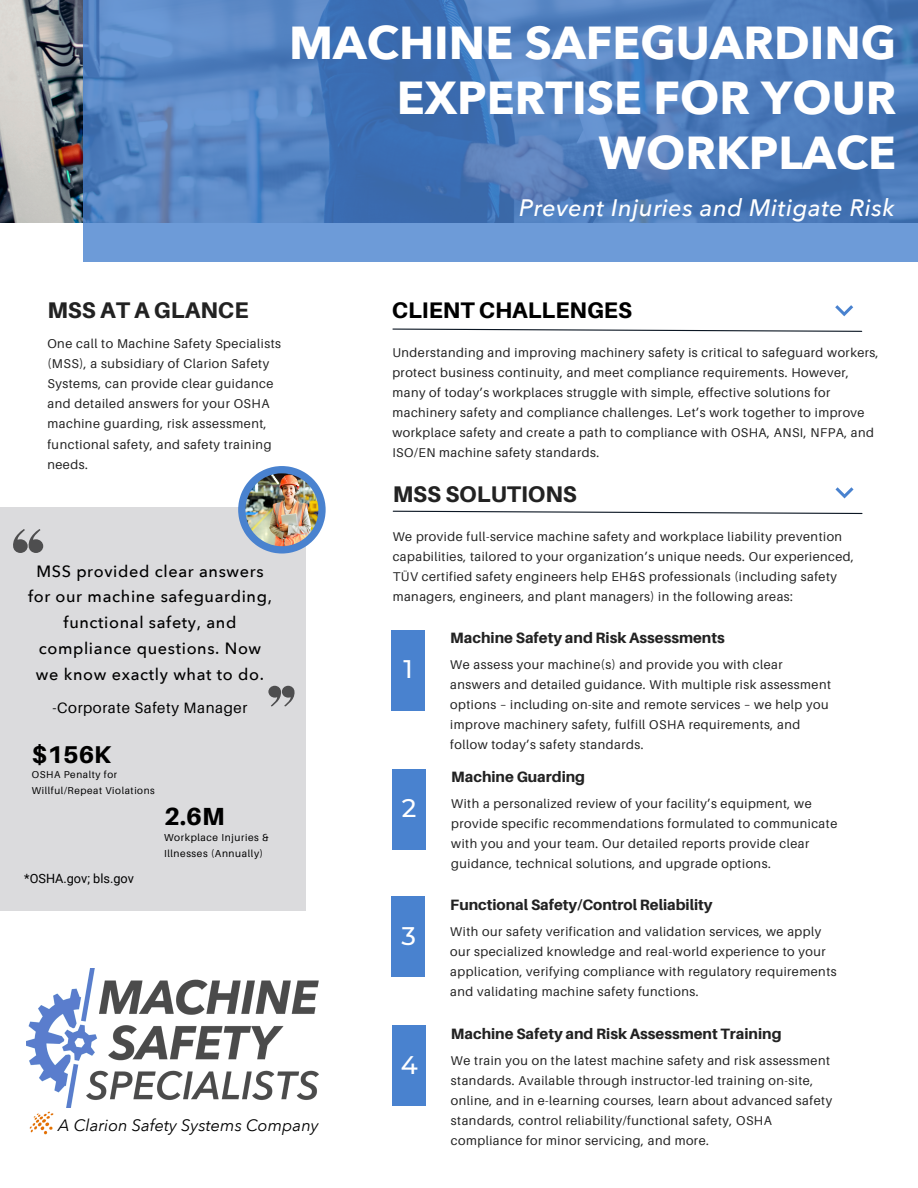
<style>
.page{position:relative;width:918px;height:1188px;background:#fff}
.page>*{position:absolute;margin:0;border:0;box-sizing:border-box;transform-origin:0 0}
.t1{font:700 46.2px/55.2px "Avenir Next";color:#fff;text-align:right}
.t2{font:500 25.35px "Montserrat";color:#fff}
.t3{font:800 24.75px "Aileron";color:#000}
.t4{font:800 24.3px "Aileron";color:#000}
.t5{font:italic 500 23.85px "Avenir Next";letter-spacing:.02em;color:#fff}
.t6{font:800 22.65px "Aileron";color:#222}
.t7{font:800 22.5px "Aileron";color:#000}
.t8{font:italic 16.5px "Avenir Next";color:#000}
.t9{font:500 16.35px/25.8px "Avenir Next";letter-spacing:.04em;color:#000;text-align:center}
.t10{font:800 15px "Aileron";color:#222}
.t11{font:15px "Aileron";letter-spacing:.04em;color:#000}
.t12{font:12.75px/20.1px "Aileron";letter-spacing:.04em;color:#222}
.t13{font:12.75px "Roboto";color:#000}
.t14{font:10.2px/16px "Aileron";letter-spacing:.06em;color:#000}
.t15{font:9.9px/15.8px "Aileron";letter-spacing:.06em;color:#000}
</style>
<div class="page">
<img style="left:0;top:0;width:83px;height:223px">
<div style="left:392px;top:630px;width:33px;height:80px;background:#4982cf"></div>
<div style="left:393px;top:769px;width:33px;height:80px;background:#4982cf"></div>
<div style="left:392px;top:897px;width:33px;height:80px;background:#4982cf"></div>
<svg style="left:392px;top:510px;width:471px;height:5px"></svg>
<svg style="left:835px;top:487px;width:18px;height:11px"></svg>
<div style="left:392px;top:1026px;width:34px;height:80px;background:#4982cf"></div>
<svg style="left:392px;top:328px;width:471px;height:4px"></svg>
<svg style="left:835px;top:305px;width:18px;height:11px"></svg>
<svg style="left:83px;top:0;width:835px;height:261px;background:#5281c0"></svg>
<div style="left:0;top:507px;width:306px;height:404px;background:#dbdbdd"></div>
<svg style="left:268px;top:686px;width:27px;height:21px"></svg>
<svg style="left:13px;top:529px;width:30px;height:24px"></svg>
<svg style="left:238px;top:466px;width:88px;height:88px"></svg>
<img style="left:245px;top:473px;width:73px;height:73px">
<img style="left:26px;top:968px;width:293px;height:140px">
<img style="left:29px;top:1111px;width:25px;height:24px">
<p class="t1" style="left:289px;top:16px;width:609px">MACHINE SAFEGUARDING<br>EXPERTISE FOR YOUR<br>WORKPLACE</p>
<p class="t6" style="left:47px;top:296px;width:203px">MSS AT A GLANCE</p>
<p class="t12" style="left:47px;top:333px;width:235px">One call to Machine Safety Specialists (MSS), a subsidiary of Clarion Safety Systems, can provide clear guidance and detailed answers for your OSHA machine guarding, risk assessment, functional safety, and safety training needs.</p>
<h2 class="t9" style="left:28px;top:558px;width:245px">MSS provided clear answers for our machine safeguarding, functional safety, and compliance questions. Now we know exactly what to do.</h2>
<h4 class="t11" style="left:53px;top:699px;width:196px">-Corporate Safety Manager</h4>
<p class="t4" style="left:32px;top:739px;width:81px">$156K</p>
<p class="t15" style="left:32px;top:767px;width:124px">OSHA Penalty for<br>Willful/Repeat Violations</p>
<h4 class="t3" style="left:164px;top:801px;width:62px">2.6M</h4>
<p class="t14" style="left:164px;top:829px;width:106px">Workplace Injuries &amp;<br>Illnesses (Annually)</p>
<p class="t13" style="left:24px;top:871px;width:111px">*OSHA.gov; bls.gov</p>
<h4 class="t8" style="left:58px;top:1114px;width:262px">A Clarion Safety Systems Company</h4>
<p class="t5" style="left:519px;top:192px;width:377px">Prevent Injuries and Mitigate Risk</p>
<p class="t7" style="left:392px;top:296px;width:242px">CLIENT CHALLENGES</p>
<h2 class="t12" style="left:392px;top:342px;width:488px">Understanding and improving machinery safety is critical to safeguard workers, protect business continuity, and meet compliance requirements. However, many of today’s workplaces struggle with simple, effective solutions for machinery safety and compliance challenges. Let’s work together to improve workplace safety and create a path to compliance with OSHA, ANSI, NFPA, and ISO/EN machine safety standards.</h2>
<p class="t6" style="left:393px;top:481px;width:186px">MSS SOLUTIONS</p>
<h2 class="t12" style="left:393px;top:526px;width:463px">We provide full-service machine safety and workplace liability prevention capabilities, tailored to your organization’s unique needs. Our experienced, TÜV certified safety engineers help EH&amp;S professionals (including safety managers, engineers, and plant managers) in the following areas:</h2>
<p class="t10" style="left:450px;top:629px;width:276px">Machine Safety and Risk Assessments</p>
<h1 class="t2" style="left:404px;top:654px;width:11px">1</h1>
<h2 class="t12" style="left:450px;top:654px;width:382px">We assess your machine(s) and provide you with clear answers and detailed guidance. With multiple risk assessment options – including on-site and remote services – we help you improve machinery safety, fulfill OSHA requirements, and follow today’s safety standards.</h2>
<p class="t10" style="left:451px;top:768px;width:135px">Machine Guarding</p>
<h3 class="t2" style="left:402px;top:792px;width:16px">2</h3>
<p class="t12" style="left:451px;top:793px;width:388px">With a personalized review of your facility’s equipment, we provide specific recommendations formulated to communicate with you and your team. Our detailed reports provide clear guidance, technical solutions, and upgrade options.</p>
<h5 class="t10" style="left:450px;top:895px;width:264px">Functional Safety/Control Reliability</h5>
<h2 class="t2" style="left:402px;top:920px;width:16px">3</h2>
<p class="t12" style="left:450px;top:921px;width:388px">With our safety verification and validation services, we apply our specialized knowledge and real-world experience to your application, verifying compliance with regulatory requirements and validating machine safety functions.</p>
<p class="t10" style="left:451px;top:1024px;width:332px">Machine Safety and Risk Assessment Training</p>
<p class="t2" style="left:401px;top:1049px;width:18px">4</p>
<p class="t12" style="left:451px;top:1050px;width:383px">We train you on the latest machine safety and risk assessment standards. Available through instructor-led training on-site, online, and in e-learning courses, learn about advanced safety standards, control reliability/functional safety, OSHA compliance for minor servicing, and more.</p>
</div>
